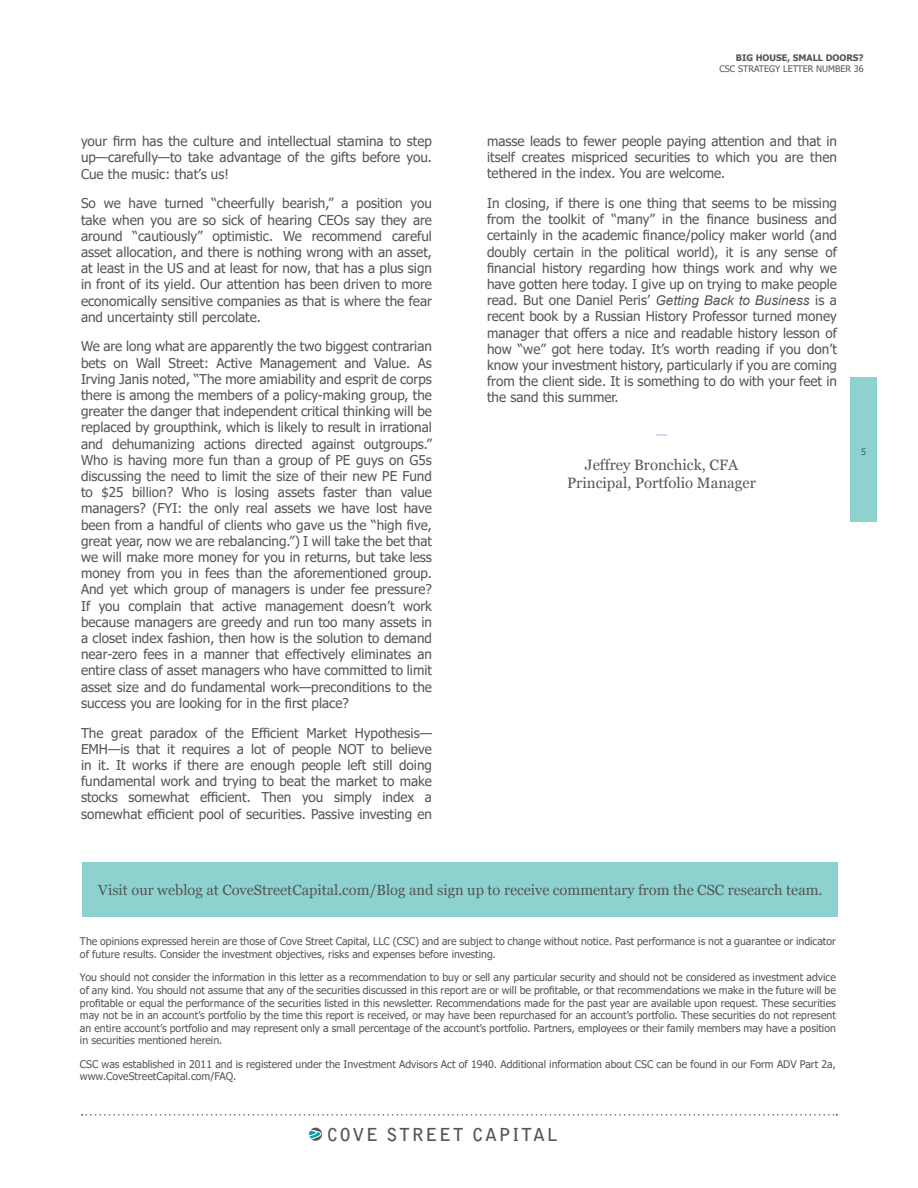
<style>
.page{position:relative;width:918px;height:1188px;background:#fff}
.page>*{position:absolute;margin:0;border:0;box-sizing:border-box;transform-origin:0 0}
.t1{font:700 17.85px "Bell Gothic Std";letter-spacing:.1em;color:#555656}
.t2{font:15px "Vani";color:#555656}
.t3{font:15px "Vani";color:#97bfe3}
.t4{font:14.7px "Vani";color:#555656}
.t5{font:13.5px/16.2px "Tahoma";color:#555656;text-align:justify}
.t6{font:10.5px/12.6px "Tahoma";color:#555656}
.t7{font:9px "Tahoma";color:#555656}
.t8{font:700 9px "Tahoma";color:#555656}
.s1{font-family:"Arial";font-style:italic}
</style>
<div class="page">
<div style="left:850px;top:377px;width:28px;height:145px;background:#8dd2cf"></div>
<svg style="left:308px;top:1129px;width:14px;height:11px"></svg>
<svg style="left:82px;top:1114px;width:755px;height:2px"></svg>
<div style="left:82px;top:862px;width:756px;height:55px;background:#8dd2cf"></div>
<p class="t5" style="left:81px;top:134px;width:353px">your firm has the culture and intellectual stamina to step up—carefully—to take advantage of the gifts before you.<br>Cue the music: that’s us!</p>
<p class="t5" style="left:81px;top:196px;width:353px">So we have turned “cheerfully bearish,” a position you take when you are so sick of hearing CEOs say they are around “cautiously” optimistic. We recommend careful asset allocation, and there is nothing wrong with an asset, at least in the US and at least for now, that has a plus sign in front of its yield. Our attention has been driven to more economically sensitive companies as that is where the fear and uncertainty still percolate.</p>
<p class="t5" style="left:81px;top:339px;width:353px">We are long what are apparently the two biggest contrarian bets on Wall Street: Active Management and Value. As Irving Janis noted, “The more amiability and esprit de corps there is among the members of a policy-making group, the greater the danger that independent critical thinking will be replaced by groupthink, which is likely to result in irrational and dehumanizing actions directed against outgroups.” Who is having more fun than a group of PE guys on G5s discussing the need to limit the size of their new PE Fund to $25 billion? Who is losing assets faster than value managers? (FYI: the only real assets we have lost have been from a handful of clients who gave us the “high five, great year, now we are rebalancing.”) I will take the bet that we will make more money for you in returns, but take less money from you in fees than the aforementioned group.<br>And yet which group of managers is under fee pressure?<br>If you complain that active management doesn’t work because managers are greedy and run too many assets in a closet index fashion, then how is the solution to demand near-zero fees in a manner that effectively eliminates an entire class of asset managers who have committed to limit asset size and do fundamental work—preconditions to the success you are looking for in the first place?</p>
<p class="t5" style="left:81px;top:725px;width:353px">The great paradox of the Efficient Market Hypothesis— EMH—is that it requires a lot of people NOT to believe in it. It works if there are enough people left still doing fundamental work and trying to beat the market to make stocks somewhat efficient. Then you simply index a somewhat efficient pool of securities. Passive investing en</p>
<p class="t8" style="left:736px;top:51px;width:129px">BIG HOUSE, SMALL DOORS?</p>
<p class="t7" style="left:720px;top:62px;width:146px">CSC STRATEGY LETTER NUMBER 36</p>
<p class="t5" style="left:487px;top:134px;width:351px">masse leads to fewer people paying attention and that in itself creates mispriced securities to which you are then tethered in the index. You are welcome.</p>
<p class="t5" style="left:487px;top:196px;width:351px">In closing, if there is one thing that seems to be missing from the toolkit of “many” in the finance business and certainly in the academic finance/policy maker world (and doubly certain in the political world), it is any sense of financial history regarding how things work and why we have gotten here today. I give up on trying to make people read. But one Daniel Peris’ <span class="s1">Getting Back to Business</span> is a recent book by a Russian History Professor turned money manager that offers a nice and readable history lesson of how “we” got here today. It’s worth reading if you don’t know your investment history, particularly if you are coming from the client side. It is something to do with your feet in the sand this summer.</p>
<p class="t3" style="left:655px;top:425px;width:14px">—</p>
<p class="t2" style="left:585px;top:456px;width:155px">Jeffrey Bronchick, CFA</p>
<p class="t2" style="left:567px;top:474px;width:190px">Principal, Portfolio Manager</p>
<p class="t7" style="left:861px;top:445px;width:6px">5</p>
<p class="t4" style="left:98px;top:881px;width:726px">Visit our weblog at CoveStreetCapital.com/Blog and sign up to receive commentary from the CSC research team.</p>
<p class="t6" style="left:80px;top:936px;width:757px">The opinions expressed herein are those of Cove Street Capital, LLC (CSC) and are subject to change without notice. Past performance is not a guarantee or indicator of future results. Consider the investment objectives, risks and expenses before investing.</p>
<p class="t6" style="left:80px;top:972px;width:757px;text-align:justify">You should not consider the information in this letter as a recommendation to buy or sell any particular security and should not be considered as investment advice of any kind. You should not assume that any of the securities discussed in this report are or will be profitable, or that recommendations we make in the future will be profitable or equal the performance of the securities listed in this newsletter. Recommendations made for the past year are available upon request. These securities may not be in an account’s portfolio by the time this report is received, or may have been repurchased for an account’s portfolio. These securities do not represent an entire account’s portfolio and may represent only a small percentage of the account’s portfolio. Partners, employees or their family members may have a position in securities mentioned herein.</p>
<p class="t6" style="left:80px;top:1058px;width:757px">CSC was established in 2011 and is registered under the Investment Advisors Act of 1940. Additional information about CSC can be found in our Form ADV Part 2a, www.CoveStreetCapital.com/FAQ.</p>
<p class="t1" style="left:327px;top:1124px;width:232px">COVE STREET CAPITAL</p>
</div>
